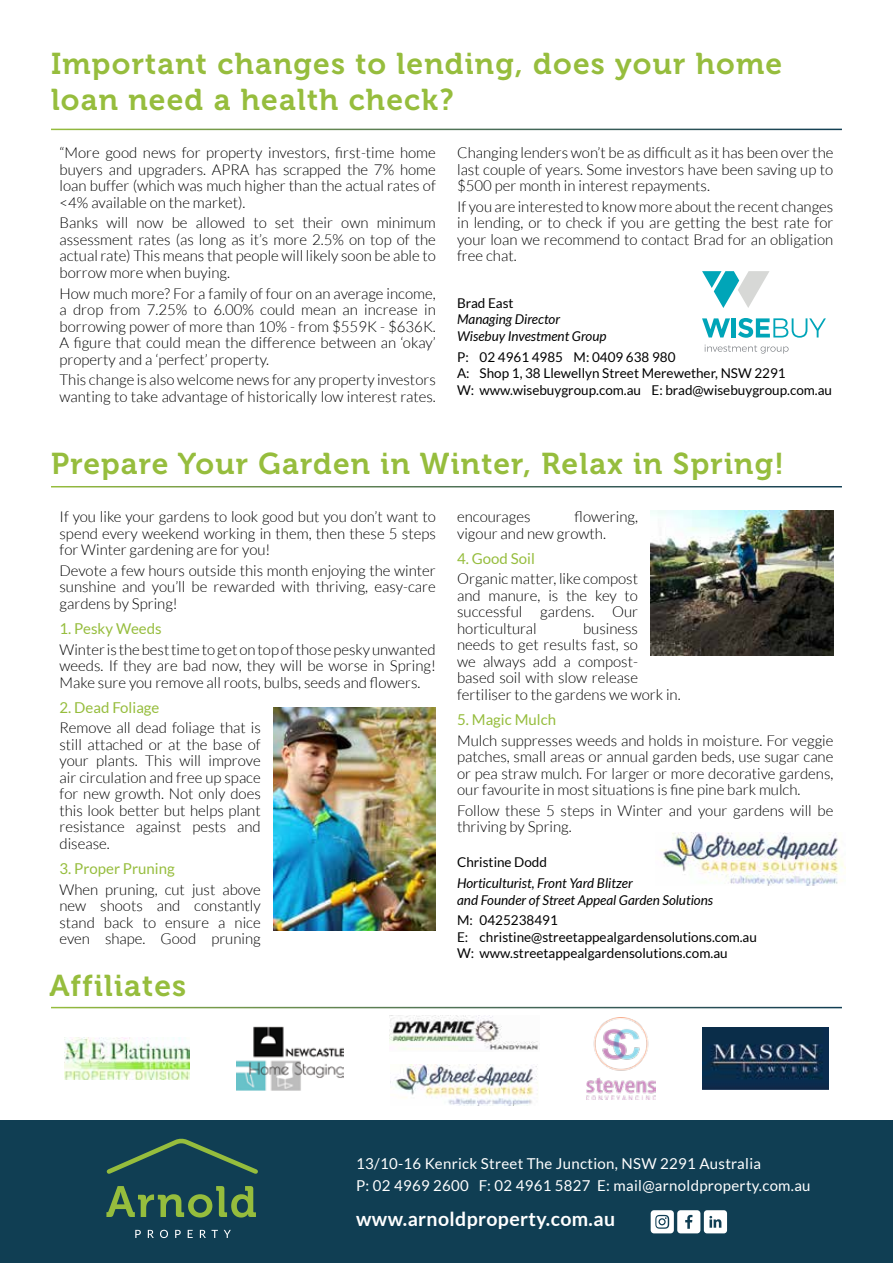
<style>
.page{position:relative;width:893px;height:1263px;background:#fff}
.page>*{position:absolute;margin:0;border:0;box-sizing:border-box;transform-origin:0 0}
.t1{font:30px/36px "Museo 700";letter-spacing:.04em;color:#96bd3d}
.t2{font:700 19.5px "Lato";letter-spacing:.02em;color:#fff}
.t3{font:300 15px/16.5px "Lato";color:#000;text-align:justify}
.t4{font:15px/22.2px "Lato";letter-spacing:.02em;color:#fff}
.t5{font:15px "Lato";color:#96bd3d}
.t6{font:13.5px/16.5px "Lato";color:#000}
.t7{font:italic 13.5px/16.5px "Lato";color:#000}
</style>
<div class="page">
<div style="left:0;top:1120px;width:893px;height:143px;background:#103e53"></div>
<svg style="left:106px;top:1186px;width:150px;height:31px"></svg>
<svg style="left:135px;top:1230px;width:6px;height:8px"></svg>
<svg style="left:148px;top:1230px;width:6px;height:8px"></svg>
<svg style="left:160px;top:1230px;width:8px;height:8px"></svg>
<svg style="left:175px;top:1230px;width:6px;height:8px"></svg>
<svg style="left:188px;top:1230px;width:5px;height:8px"></svg>
<svg style="left:200px;top:1230px;width:6px;height:8px"></svg>
<svg style="left:212px;top:1230px;width:6px;height:8px"></svg>
<svg style="left:224px;top:1230px;width:7px;height:8px"></svg>
<svg style="left:106px;top:1139px;width:152px;height:35px"></svg>
<svg style="left:651px;top:1210px;width:76px;height:23px;background:#c8d2d7"></svg>
<img style="left:236px;top:1026px;width:107px;height:65px">
<img style="left:390px;top:1015px;width:148px;height:35px">
<img style="left:395px;top:1064px;width:143px;height:42px">
<img style="left:661px;top:832px;width:184px;height:53px">
<img style="left:586px;top:1017px;width:69px;height:82px">
<img style="left:702px;top:1027px;width:126px;height:62px">
<img style="left:64px;top:1037px;width:125px;height:43px">
<img style="left:274px;top:707px;width:162px;height:223px">
<img style="left:651px;top:510px;width:182px;height:145px">
<svg style="left:702px;top:318px;width:28px;height:19px"></svg>
<div style="left:731px;top:318px;width:5px;height:19px;background:#00a5b8"></div>
<svg style="left:738px;top:318px;width:88px;height:20px"></svg>
<svg style="left:705px;top:345px;width:83px;height:9px"></svg>
<svg style="left:702px;top:271px;width:67px;height:37px"></svg>
<h1 class="t1" style="left:51px;top:46px;width:733px">Important changes to lending, does your home loan need a health check?</h1>
<p class="t3" style="left:60px;top:145px;width:378px">“More good news for property investors, first-time home buyers and upgraders. APRA has scrapped the 7% home loan buffer (which was much higher than the actual rates of &lt;4% available on the market).</p>
<p class="t3" style="left:60px;top:215px;width:378px">Banks will now be allowed to set their own minimum assessment rates (as long as it’s more 2.5% on top of the actual rate) This means that people will likely soon be able to borrow more when buying.</p>
<p class="t3" style="left:60px;top:285px;width:378px">How much more? For a family of four on an average income, a drop from 7.25% to 6.00% could mean an increase in borrowing power of more than 10% - from $559K - $636K.<br>A figure that could mean the difference between an ‘okay’ property and a ‘perfect’ property.</p>
<p class="t3" style="left:60px;top:372px;width:378px">This change is also welcome news for any property investors wanting to take advantage of historically low interest rates.</p>
<p class="t3" style="left:457px;top:145px;width:378px">Changing lenders won’t be as difficult as it has been over the last couple of years. Some investors have been saving up to $500 per month in interest repayments.</p>
<p class="t3" style="left:457px;top:198px;width:378px">If you are interested to know more about the recent changes in lending, or to check if you are getting the best rate for your loan we recommend to contact Brad for an obligation free chat.</p>
<p class="t6" style="left:457px;top:294px;width:58px">Brad East</p>
<p class="t7" style="left:457px;top:311px;width:151px">Managing Director<br>Wisebuy Investment Group</p>
<p class="t6" style="left:457px;top:348px;width:376px">P: 02 4961 4985 M: 0409 638 980<br>A: Shop 1, 38 Llewellyn Street Merewether, NSW 2291<br>W: www.wisebuygroup.com.au E: brad@wisebuygroup.com.au</p>
<h1 class="t1" style="left:51px;top:446px;width:735px">Prepare Your Garden in Winter, Relax in Spring!</h1>
<p class="t3" style="left:60px;top:509px;width:378px">If you like your gardens to look good but you don’t want to spend every weekend working in them, then these 5 steps for Winter gardening are for you!</p>
<p class="t3" style="left:60px;top:562px;width:378px">Devote a few hours outside this month enjoying the winter sunshine and you’ll be rewarded with thriving, easy-care gardens by Spring!</p>
<p class="t5" style="left:60px;top:620px;width:104px">1. Pesky Weeds</p>
<p class="t3" style="left:60px;top:641px;width:378px">Winter is the best time to get on top of those pesky unwanted weeds. If they are bad now, they will be worse in Spring!<br>Make sure you remove all roots, bulbs, seeds and flowers.</p>
<p class="t5" style="left:60px;top:699px;width:101px">2. Dead Foliage</p>
<p class="t3" style="left:60px;top:720px;width:203px">Remove all dead foliage that is still attached or at the base of your plants. This will improve air circulation and free up space for new growth. Not only does this look better but helps plant resistance against pests and disease.</p>
<p class="t5" style="left:60px;top:860px;width:117px">3. Proper Pruning</p>
<p class="t3" style="left:60px;top:881px;width:203px">When pruning, cut just above new shoots and constantly stand back to ensure a nice even shape. Good pruning</p>
<h1 class="t1" style="left:50px;top:968px;width:138px">Affiliates</h1>
<p class="t3" style="left:457px;top:509px;width:182px;text-indent:117px">flowering, vigour and new growth.</p>
<p class="t5" style="left:457px;top:550px;width:79px">4. Good Soil</p>
<p class="t3" style="left:457px;top:571px;width:182px">Organic matter, like compost and manure, is the key to successful gardens. Our horticultural</p>
<p class="t3" style="left:457px;top:509px;width:75px">encourages</p>
<p class="t3" style="left:457px;top:620px;width:225px;text-align:left;text-indent:126px">business<br>needs to get results fast, so<br>we always add a compost-<br>based soil with slow release fertiliser to the gardens we work in.</p>
<p class="t5" style="left:457px;top:711px;width:100px">5. Magic Mulch</p>
<p class="t3" style="left:457px;top:732px;width:378px">Mulch suppresses weeds and holds in moisture. For veggie patches, small areas or annual garden beds, use sugar cane or pea straw mulch. For larger or more decorative gardens, our favourite in most situations is fine pine bark mulch.</p>
<p class="t3" style="left:457px;top:802px;width:378px">Follow these 5 steps in Winter and your gardens will be thriving by Spring.</p>
<p class="t6" style="left:457px;top:854px;width:91px">Christine Dodd</p>
<p class="t7" style="left:457px;top:875px;width:257px">Horticulturist, Front Yard Blitzer<br>and Founder of Street Appeal Garden Solutions</p>
<p class="t6" style="left:457px;top:912px;width:301px">M: 0425238491<br>E: christine@streetappealgardensolutions.com.au<br>W: www.streetappealgardensolutions.com.au</p>
<p class="t4" style="left:356px;top:1152px;width:456px">13/10-16 Kenrick Street The Junction, NSW 2291 Australia<br>P: 02 4969 2600 F: 02 4961 5827 E: mail@arnoldproperty.com.au</p>
<h2 class="t2" style="left:356px;top:1208px;width:260px">www.arnoldproperty.com.au</h2>
</div>
